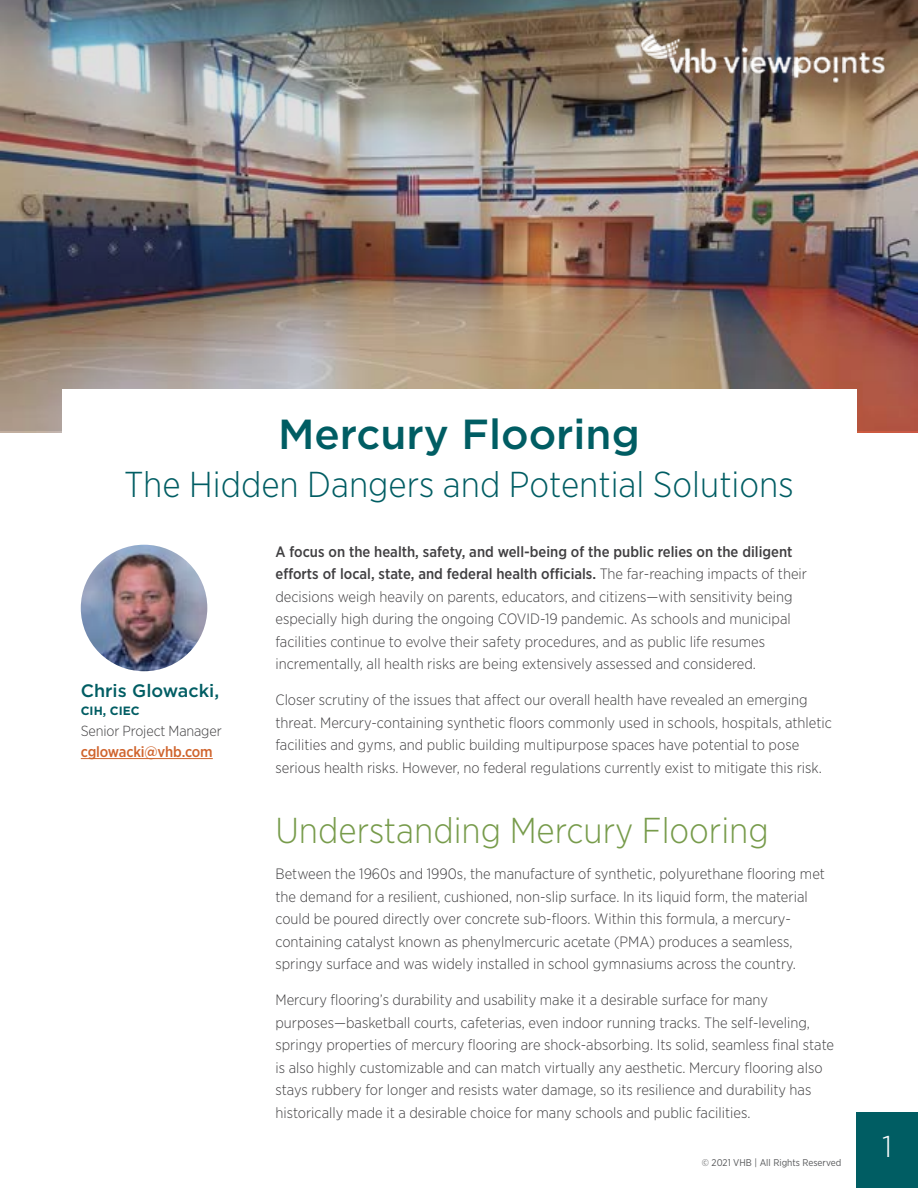
<style>
.page{position:relative;width:918px;height:1188px;background:#fff}
.page>*{position:absolute;margin:0;border:0;box-sizing:border-box;transform-origin:0 0}
.t1{font:500 42px "Gotham";color:#005d63}
.t2{font:300 36px "Gotham Narrow";color:#005d63}
.t3{font:300 36px "Gotham Narrow";color:#779b4b}
.t4{font:300 30px "Gotham";color:#fff}
.t5{font:500 18px "Gotham";color:#005d63}
.t6{font:300 15px/22.5px "Gotham Narrow";color:#414042}
.t7{font:500 15px "Gotham Narrow";letter-spacing:-.01em;color:#d0642d}
.t8{font:300 14.7px "Gotham Narrow";letter-spacing:-.01em;color:#414042}
.t9{font:700 12px "Gotham";color:#005d63}
.t10{font:9.75px "Gotham Narrow";color:#58595b}
.s1{font-weight:500}
</style>
<div class="page">
<div style="left:856px;top:1112px;width:62px;height:76px;background:#005d63"></div>
<img style="left:0;top:0;width:918px;height:431px">
<div style="left:62px;top:389px;width:794px;height:132px;background:#fff"></div>
<img style="left:634px;top:20px;width:251px;height:78px">
<img style="left:81px;top:545px;width:126px;height:126px;border-radius:63px">
<hr style="left:81px;top:758px;width:132px;height:1px;background:#d0642d">
<h1 class="t1" style="left:278px;top:407px;width:363px">Mercury Flooring</h1>
<h2 class="t2" style="left:124px;top:463px;width:671px">The Hidden Dangers and Potential Solutions</h2>
<p class="t5" style="left:81px;top:679px;width:140px">Chris Glowacki,</p>
<p class="t9" style="left:81px;top:703px;width:60px">CIH, CIEC</p>
<p class="t8" style="left:81px;top:722px;width:142px">Senior Project Manager</p>
<p class="t7" style="left:81px;top:742px;width:134px">cglowacki@vhb.com</p>
<p class="t6" style="left:275px;top:540px;width:533px"><span class="s1">A focus on the health, safety, and well-being of the public relies on the diligent efforts of local, state, and federal health officials.</span> The far-reaching impacts of their decisions weigh heavily on parents, educators, and citizens—with sensitivity being especially high during the ongoing COVID-19 pandemic. As schools and municipal facilities continue to evolve their safety procedures, and as public life resumes incrementally, all health risks are being extensively assessed and considered.</p>
<p class="t6" style="left:275px;top:688px;width:558px">Closer scrutiny of the issues that affect our overall health have revealed an emerging threat. Mercury-containing synthetic floors commonly used in schools, hospitals, athletic facilities and gyms, and public building multipurpose spaces have potential to pose serious health risks. However, no federal regulations currently exist to mitigate this risk.</p>
<h2 class="t3" style="left:275px;top:809px;width:495px">Understanding Mercury Flooring</h2>
<p class="t6" style="left:275px;top:862px;width:551px">Between the 1960s and 1990s, the manufacture of synthetic, polyurethane flooring met the demand for a resilient, cushioned, non-slip surface. In its liquid form, the material could be poured directly over concrete sub-floors. Within this formula, a mercury&shy;containing catalyst known as phenylmercuric acetate (PMA) produces a seamless, springy surface and was widely installed in school gymnasiums across the country.</p>
<p class="t6" style="left:275px;top:988px;width:560px">Mercury flooring’s durability and usability make it a desirable surface for many purposes—basketball courts, cafeterias, even indoor running tracks. The self-leveling, springy properties of mercury flooring are shock-absorbing. Its solid, seamless final state is also highly customizable and can match virtually any aesthetic. Mercury flooring also stays rubbery for longer and resists water damage, so its resilience and durability has historically made it a desirable choice for many schools and public facilities.</p>
<p class="t10" style="left:702px;top:1156px;width:141px">© 2021 VHB | All Rights Reserved</p>
<h3 class="t4" style="left:882px;top:1127px;width:12px">1</h3>
</div>
